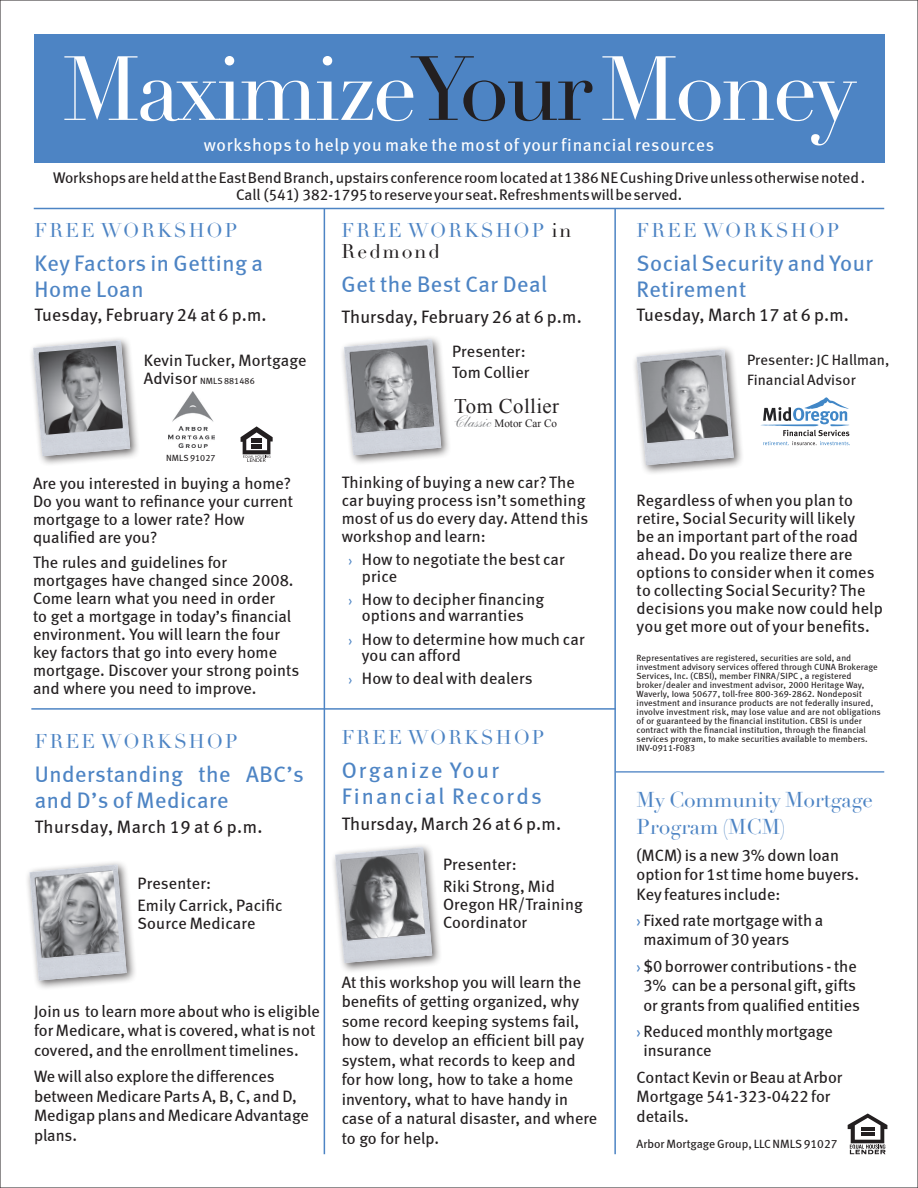
<style>
.page{position:relative;width:918px;height:1188px;background:#fff}
.page>*{position:absolute;margin:0;border:0;box-sizing:border-box;transform-origin:0 0}
.t1{font:89.4px "Didot LT";letter-spacing:-.035em;color:#fff}
.t2{font:22.5px/25.5px "Meta Book LF";letter-spacing:.025em;color:#4d84c4}
.t3{font:22.5px/25.5px "Meta Book LF";letter-spacing:.095em;color:#4d84c4}
.t4{font:21px/27px "Didot LT";color:#4d84c4}
.t5{font:20.85px "Times New Roman";letter-spacing:.02em;color:#231f20}
.t6{font:19.5px/21px "Didot LT";letter-spacing:.1em;color:#4d84c4}
.t7{font:18px "Meta Book LF";letter-spacing:.01em;color:#231f20}
.t8{font:17.7px "Meta Book LF";letter-spacing:.04em;color:#fff}
.t9{font:17.25px "Shelley Script LTCE Andante";color:#76787b}
.t10{font:16.5px/18px "Meta Book LF";color:#231f20}
.t11{font:15.45px "Meta Book LF";color:#231f20}
.t12{font:15px "Meta Book LF";letter-spacing:.01em;color:#231f20}
.t13{font:12px "Meta Book LF";color:#231f20}
.t14{font:11.1px "Times New Roman";color:#231f20}
.t15{font:9px/9px "Meta Book LF";letter-spacing:.01em;color:#231f20}
.s1{color:#231f20}
.s2{font-size:16.5px}
.s3{font-size:13.5px;color:#4d84c4}
.s4{font-size:15px;color:#4d84c4}
</style>
<div class="page">
<hr style="left:0;top:0;width:1px;height:1188px;background:#231f20">
<hr style="left:0;top:0;width:918px;height:1px;background:#231f20">
<hr style="left:917px;top:0;width:1px;height:1188px;background:#231f20">
<hr style="left:0;top:1187px;width:918px;height:1px;background:#231f20">
<div style="left:34px;top:34px;width:850px;height:128px;background:#4d84c4"></div>
<hr style="left:34px;top:208px;width:850px;height:1px;background:#4d84c4">
<hr style="left:324px;top:209px;width:1px;height:945px;background:#4d84c4">
<hr style="left:614px;top:209px;width:2px;height:945px;background:#4d84c4">
<hr style="left:31px;top:708px;width:585px;height:2px;background:#4d84c4">
<hr style="left:616px;top:771px;width:268px;height:2px;background:#4d84c4">
<div style="left:339px;top:335px;width:113px;height:131px;background:#231f20;opacity:.7"></div>
<img style="left:344px;top:339px;width:97px;height:116px">
<img style="left:350px;top:346px;width:84px;height:87px">
<div style="left:632px;top:345px;width:113px;height:131px;background:#231f20;opacity:.7"></div>
<img style="left:637px;top:349px;width:97px;height:116px">
<img style="left:640px;top:356px;width:88px;height:87px">
<svg style="left:761px;top:397px;width:89px;height:48px"></svg>
<div style="left:330px;top:842px;width:113px;height:132px;background:#231f20;opacity:.7"></div>
<img style="left:335px;top:847px;width:97px;height:116px">
<img style="left:341px;top:853px;width:84px;height:88px">
<svg style="left:241px;top:426px;width:32px;height:36px"></svg>
<img style="left:168px;top:392px;width:47px;height:55px">
<div style="left:28px;top:336px;width:113px;height:131px;background:#231f20;opacity:.7"></div>
<img style="left:33px;top:340px;width:97px;height:116px">
<img style="left:39px;top:346px;width:84px;height:89px">
<div style="left:25px;top:860px;width:113px;height:131px;background:#231f20;opacity:.7"></div>
<img style="left:30px;top:865px;width:97px;height:116px">
<img style="left:35px;top:871px;width:85px;height:87px">
<svg style="left:848px;top:1114px;width:39px;height:40px"></svg>
<p class="t1" style="left:62px;top:36px;width:796px">Maximize<span class="s1">Your</span>Money</p>
<p class="t11" style="left:53px;top:168px;width:814px">Workshops are held at the East Bend Branch, upstairs conference room located at 1386 NE Cushing Drive unless otherwise noted .</p>
<p class="t11" style="left:236px;top:186px;width:448px">Call (541) 382-1795 to reserve your seat. Refreshments will be served.</p>
<p class="t8" style="left:204px;top:134px;width:512px">workshops to help you make the most of your financial resources</p>
<p class="t6" style="left:35px;top:220px;width:204px">FREE WORKSHOP</p>
<p class="t2" style="left:35px;top:250px;width:230px">Key Factors in Getting a</p>
<p class="t2" style="left:35px;top:276px;width:110px">Home Loan</p>
<p class="t7" style="left:35px;top:305px;width:234px">Tuesday, February 24 at 6 p.m.</p>
<p class="t10" style="left:144px;top:351px;width:164px">Kevin Tucker, Mortgage</p>
<p class="t15" style="left:144px;top:376px;width:112px"><span class="s2">Advisor</span> NMLS 881486</p>
<p class="t15" style="left:166px;top:454px;width:51px">NMLS 91027</p>
<p class="t10" style="left:33px;top:474px;width:262px">Are you interested in buying a home?<br>Do you want to refinance your current mortgage to a lower rate? How qualified are you?</p>
<p class="t10" style="left:33px;top:553px;width:268px">The rules and guidelines for mortgages have changed since 2008.<br>Come learn what you need in order<br>to get a mortgage in today’s financial environment. You will learn the four key factors that go into every home mortgage. Discover your strong points and where you need to improve.</p>
<p class="t6" style="left:35px;top:732px;width:204px">FREE WORKSHOP</p>
<p class="t2" style="left:35px;top:762px;width:271px">Understanding the ABC’s and D’s of Medicare</p>
<p class="t7" style="left:35px;top:816px;width:229px">Thursday, March 19 at 6 p.m.</p>
<p class="t10" style="left:138px;top:874px;width:75px">Presenter:</p>
<p class="t10" style="left:138px;top:896px;width:147px">Emily Carrick, Pacific<br>Source Medicare</p>
<p class="t10" style="left:34px;top:1001px;width:287px;line-height:19.5px">Join us to learn more about who is eligible for Medicare, what is covered, what is not covered, and the enrollment timelines.</p>
<p class="t10" style="left:34px;top:1066px;width:276px;line-height:19.5px">We will also explore the differences between Medicare Parts A, B, C, and D,<br>Medigap plans and Medicare Advantage plans.</p>
<p class="t6" style="left:342px;top:220px;width:231px">FREE WORKSHOP <span class="s1">in<br>Redmond</span></p>
<p class="t2" style="left:342px;top:271px;width:207px">Get the Best Car Deal</p>
<p class="t7" style="left:342px;top:307px;width:242px">Thursday, February 26 at 6 p.m.</p>
<p class="t10" style="left:452px;top:342px;width:75px">Presenter:</p>
<p class="t10" style="left:452px;top:363px;width:79px">Tom Collier</p>
<p class="t5" style="left:454px;top:392px;width:106px">Tom Collier</p>
<p class="t9" style="left:455px;top:411px;width:38px">Classic</p>
<p class="t14" style="left:494px;top:416px;width:64px">Motor Car Co</p>
<p class="t10" style="left:342px;top:473px;width:248px">Thinking of buying a new car? The car buying process isn’t something most of us do every day. Attend this workshop and learn:</p>
<p class="t10" style="left:362px;top:551px;width:204px;line-height:16.5px;text-indent:-13px"><span class="s3">›</span> How to negotiate the best car price</p>
<p class="t10" style="left:348px;top:591px;width:197px;line-height:16.5px;text-align:center"><span class="s3">›</span> How to decipher financing options and warranties</p>
<p class="t10" style="left:362px;top:630px;width:224px;line-height:16.5px;text-indent:-13px"><span class="s3">›</span> How to determine how much car you can afford</p>
<p class="t10" style="left:348px;top:669px;width:186px"><span class="s3">›</span> How to deal with dealers</p>
<p class="t6" style="left:342px;top:727px;width:204px">FREE WORKSHOP</p>
<p class="t3" style="left:342px;top:757px;width:202px">Organize Your<br>Financial Records</p>
<p class="t7" style="left:342px;top:814px;width:221px">Thursday, March 26 at 6 p.m.</p>
<p class="t10" style="left:443px;top:855px;width:75px">Presenter:</p>
<p class="t10" style="left:443px;top:877px;width:141px">Riki Strong, Mid<br>Oregon HR/Training<br>Coordinator</p>
<p class="t10" style="left:342px;top:972px;width:257px;line-height:19.5px">At this workshop you will learn the benefits of getting organized, why some record keeping systems fail, how to develop an efficient bill pay system, what records to keep and for how long, how to take a home inventory, what to have handy in case of a natural disaster, and where to go for help.</p>
<p class="t6" style="left:637px;top:220px;width:204px">FREE WORKSHOP</p>
<p class="t2" style="left:637px;top:250px;width:238px">Social Security and Your<br>Retirement</p>
<p class="t7" style="left:637px;top:305px;width:214px">Tuesday, March 17 at 6 p.m.</p>
<p class="t12" style="left:747px;top:351px;width:144px">Presenter: JC Hallman,</p>
<p class="t12" style="left:747px;top:371px;width:110px">Financial Advisor</p>
<p class="t10" style="left:637px;top:491px;width:248px">Regardless of when you plan to retire, Social Security will likely<br>be an important part of the road ahead. Do you realize there are options to consider when it comes to collecting Social Security? The decisions you make now could help you get more out of your benefits.</p>
<p class="t15" style="left:637px;top:653px;width:246px">Representatives are registered, securities are sold, and investment advisory services offered through CUNA Brokerage Services, Inc. (CBSI), member FINRA/SIPC , a registered broker/dealer and investment advisor, 2000 Heritage Way, Waverly, Iowa 50677, toll-free 800-369-2862. Nondeposit investment and insurance products are not federally insured, involve investment risk, may lose value and are not obligations of or guaranteed by the financial institution. CBSI is under contract with the financial institution, through the financial services program, to make securities available to members.<br>INV-0911-F083</p>
<p class="t4" style="left:637px;top:787px;width:238px">My Community Mortgage<br>Program (MCM)</p>
<p class="t10" style="left:637px;top:845px;width:224px;line-height:19.5px">(MCM) is a new 3% down loan option for 1st time home buyers.<br>Key features include:</p>
<p class="t10" style="left:643px;top:910px;width:181px;line-height:19.5px;text-indent:-7px"><span class="s4">›</span> Fixed rate mortgage with a maximum of 30 years</p>
<p class="t10" style="left:637px;top:956px;width:225px;line-height:19.5px;text-align:center"><span class="s4">›</span>$0 borrower contributions - the<br>3% can be a personal gift, gifts or grants from qualified entities</p>
<p class="t10" style="left:643px;top:1021px;width:191px;line-height:19.5px;text-indent:-7px"><span class="s4">›</span>Reduced monthly mortgage insurance</p>
<p class="t10" style="left:637px;top:1067px;width:207px;line-height:19.5px">Contact Kevin or Beau at Arbor<br>Mortgage 541-323-0422 for details.</p>
<p class="t13" style="left:637px;top:1137px;width:202px">Arbor Mortgage Group, LLC NMLS 91027</p>
</div>
